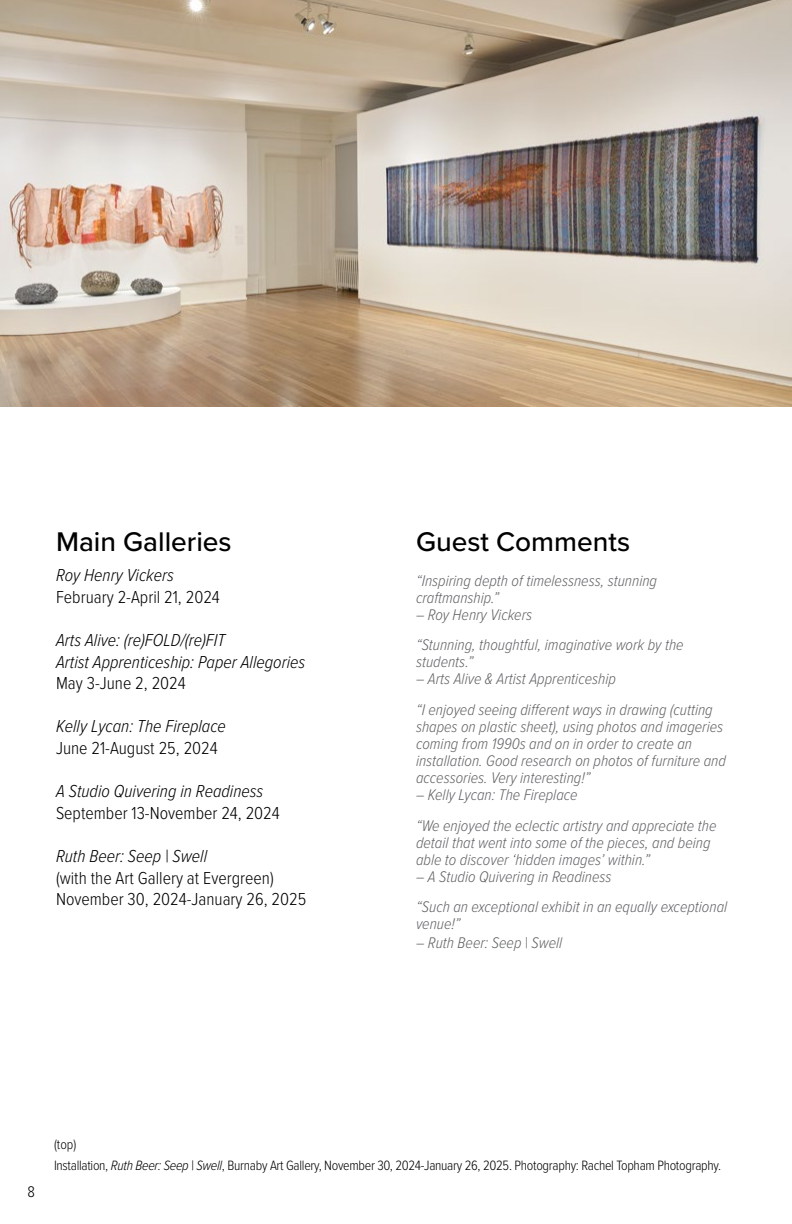
<style>
.page{position:relative;width:792px;height:1224px;background:#fff}
.page>*{position:absolute;margin:0;border:0;box-sizing:border-box;transform-origin:0 0}
.t1{font:500 28px "Proxima Nova";color:#000}
.t2{font:italic 300 18px/21.6px "Proxima Nova Cond";color:#000}
.t3{font:300 18px/21.6px "Proxima Nova Cond";color:#000}
.t4{font:italic 300 16px/17px "Proxima Nova Cond";color:#636466}
.t5{font:300 16px "Proxima Nova Cond";color:#000}
.t6{font:300 14px/21.2px "Proxima Nova Cond";letter-spacing:-.02em;color:#000}
.s1{font-style:italic}
</style>
<div class="page">
<img style="left:0;top:0;width:792px;height:406px">
<h1 class="t1" style="left:56px;top:520px;width:177px">Main Galleries</h1>
<p class="t2" style="left:56px;top:564px;width:120px">Roy Henry Vickers</p>
<p class="t3" style="left:56px;top:585px;width:165px">February 2-April 21, 2024</p>
<p class="t2" style="left:56px;top:628px;width:251px">Arts Alive: (re)FOLD/(re)FIT<br>Artist Apprenticeship: Paper Allegories</p>
<p class="t3" style="left:56px;top:672px;width:131px">May 3-June 2, 2024</p>
<p class="t2" style="left:56px;top:715px;width:171px">Kelly Lycan: The Fireplace</p>
<p class="t3" style="left:56px;top:736px;width:163px">June 21-August 25, 2024</p>
<p class="t2" style="left:56px;top:780px;width:209px">A Studio Quivering in Readiness</p>
<p class="t3" style="left:56px;top:801px;width:225px">September 13-November 24, 2024</p>
<p class="t2" style="left:56px;top:844px;width:153px">Ruth Beer: Seep | Swell</p>
<p class="t3" style="left:56px;top:866px;width:252px">(with the Art Gallery at Evergreen)<br>November 30, 2024-January 26, 2025</p>
<h1 class="t1" style="left:416px;top:520px;width:216px">Guest Comments</h1>
<p class="t4" style="left:416px;top:571px;width:243px">“Inspiring depth of timelessness, stunning craftmanship.”</p>
<p class="t4" style="left:416px;top:598px;width:269px;line-height:30.6px">– Roy Henry Vickers<br>“Stunning, thoughtful, imaginative work by the</p>
<p class="t4" style="left:416px;top:653px;width:59px">students.”</p>
<p class="t4" style="left:416px;top:663px;width:298px;line-height:30.6px">– Arts Alive &amp; Artist Apprenticeship<br>“I enjoyed seeing different ways in drawing (cutting</p>
<p class="t4" style="left:416px;top:717px;width:312px">shapes on plastic sheet), using photos and imageries coming from 1990s and on in order to create an installation. Good research on photos of furniture and accessories. Very interesting!”</p>
<p class="t4" style="left:416px;top:778px;width:302px;line-height:30.6px">– Kelly Lycan: The Fireplace<br>“We enjoyed the eclectic artistry and appreciate the</p>
<p class="t4" style="left:416px;top:833px;width:296px">detail that went into some of the pieces, and being able to discover ‘hidden images’ within.”</p>
<p class="t4" style="left:416px;top:860px;width:313px;line-height:30.6px">– A Studio Quivering in Readiness<br>“Such an exceptional exhibit in an equally exceptional</p>
<p class="t4" style="left:416px;top:915px;width:46px">venue!”</p>
<p class="t4" style="left:416px;top:934px;width:148px">– Ruth Beer: Seep | Swell</p>
<p class="t5" style="left:27px;top:1180px;width:9px">8</p>
<p class="t6" style="left:54px;top:1133px;width:669px">(top)<br>Installation, <span class="s1">Ruth Beer: Seep | Swell</span>, Burnaby Art Gallery, November 30, 2024-January 26, 2025. Photography: Rachel Topham Photography.</p>
</div>
